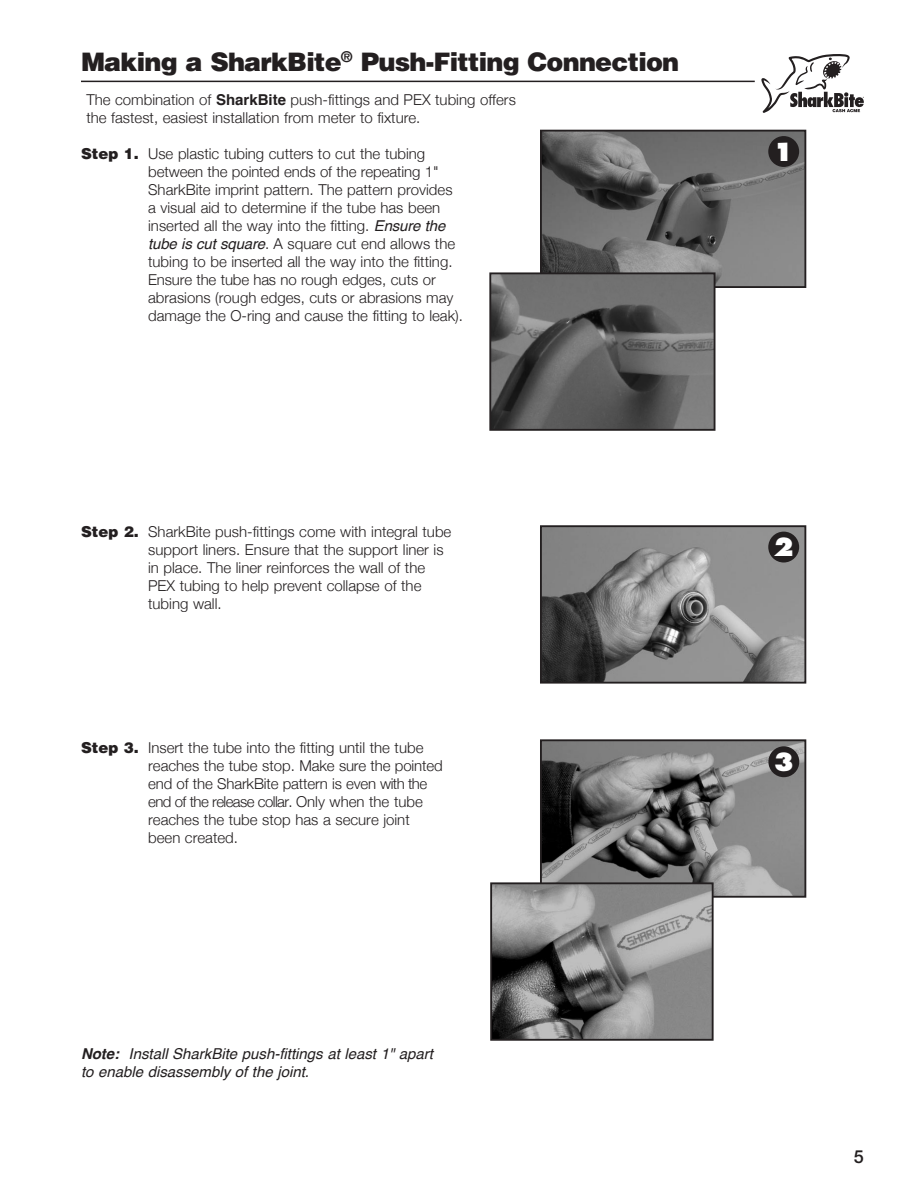
<style>
.page{position:relative;width:918px;height:1188px;background:#fff}
.page>*{position:absolute;margin:0;border:0;box-sizing:border-box;transform-origin:0 0}
.t1{font:900 25.5px "Helvetica LT Std";letter-spacing:-.03em;color:#231f20}
.t2{font:800 24.3px "Futura Std";color:#fff}
.t3{font:500 18px "Helvetica Neue LT Std";color:#231f20}
.t4{font:300 15px/18px "Helvetica Neue";color:#231f20}
.t5{font:italic 15px/18px "Helvetica";color:#231f20}
.s1{font-family:"Helvetica";font-weight:700}
.s2{font-family:"Helvetica LT Std";font-weight:900}
.s3{font-family:"Helvetica";font-weight:400;font-style:italic}
.s4{font-weight:700}
</style>
<div class="page">
<img style="left:543px;top:528px;width:260px;height:153px">
<div style="left:540px;top:525px;width:266px;height:159px;border:2px solid #231f20"></div>
<div style="left:768px;top:532px;width:31px;height:31px;background:#231f20;border-radius:50%"></div>
<img style="left:543px;top:133px;width:260px;height:152px">
<div style="left:540px;top:130px;width:266px;height:158px;border:2px solid #231f20"></div>
<div style="left:768px;top:136px;width:31px;height:31px;background:#231f20;border-radius:50%"></div>
<img style="left:543px;top:742px;width:260px;height:153px">
<div style="left:540px;top:739px;width:266px;height:159px;border:2px solid #231f20"></div>
<div style="left:768px;top:746px;width:31px;height:31px;background:#231f20;border-radius:50%"></div>
<hr style="left:81px;top:81px;width:674px;height:1px;background:#231f20">
<img style="left:492px;top:275px;width:220px;height:153px">
<div style="left:489px;top:272px;width:226px;height:159px;border:2px solid #231f20"></div>
<img style="left:493px;top:885px;width:218px;height:153px">
<div style="left:490px;top:882px;width:224px;height:159px;border:2px solid #231f20"></div>
<svg style="left:761px;top:54px;width:103px;height:59px"></svg>
<h1 class="t1" style="left:81px;top:45px;width:600px">Making a SharkBite<sup>®</sup> Push-Fitting Connection</h1>
<p class="t4" style="left:86px;top:90px;width:431px">The combination of <span class="s1">SharkBite</span> push-fittings and PEX tubing offers the fastest, easiest installation from meter to fixture.</p>
<p class="t4" style="left:148px;top:144px;width:316px;text-indent:-67px"><span class="s2">Step 1.</span> Use plastic tubing cutters to cut the tubing between the pointed ends of the repeating 1" SharkBite imprint pattern. The pattern provides a visual aid to determine if the tube has been inserted all the way into the fitting. <span class="s3">Ensure the tube is cut square</span>. A square cut end allows the tubing to be inserted all the way into the fitting.<br>Ensure the tube has no rough edges, cuts or abrasions (rough edges, cuts or abrasions may damage the O-ring and cause the fitting to leak).</p>
<p class="t4" style="left:148px;top:522px;width:305px;text-indent:-67px"><span class="s2">Step 2.</span> SharkBite push-fittings come with integral tube support liners. Ensure that the support liner is in place. The liner reinforces the wall of the PEX tubing to help prevent collapse of the tubing wall.</p>
<p class="t4" style="left:148px;top:738px;width:296px;text-indent:-67px"><span class="s2">Step 3.</span> Insert the tube into the fitting until the tube reaches the tube stop. Make sure the pointed end of the SharkBite pattern is even with the end of the release collar. Only when the tube reaches the tube stop has a secure joint been created.</p>
<p class="t5" style="left:81px;top:1045px;width:354px"><span class="s4">Note:</span> Install SharkBite push-fittings at least 1" apart to enable disassembly of the joint.</p>
<h2 class="t2" style="left:774px;top:136px;width:22px">1</h2>
<h2 class="t2" style="left:774px;top:532px;width:22px">2</h2>
<h2 class="t2" style="left:774px;top:746px;width:22px">3</h2>
<p class="t3" style="left:854px;top:1146px;width:12px">5</p>
</div>
